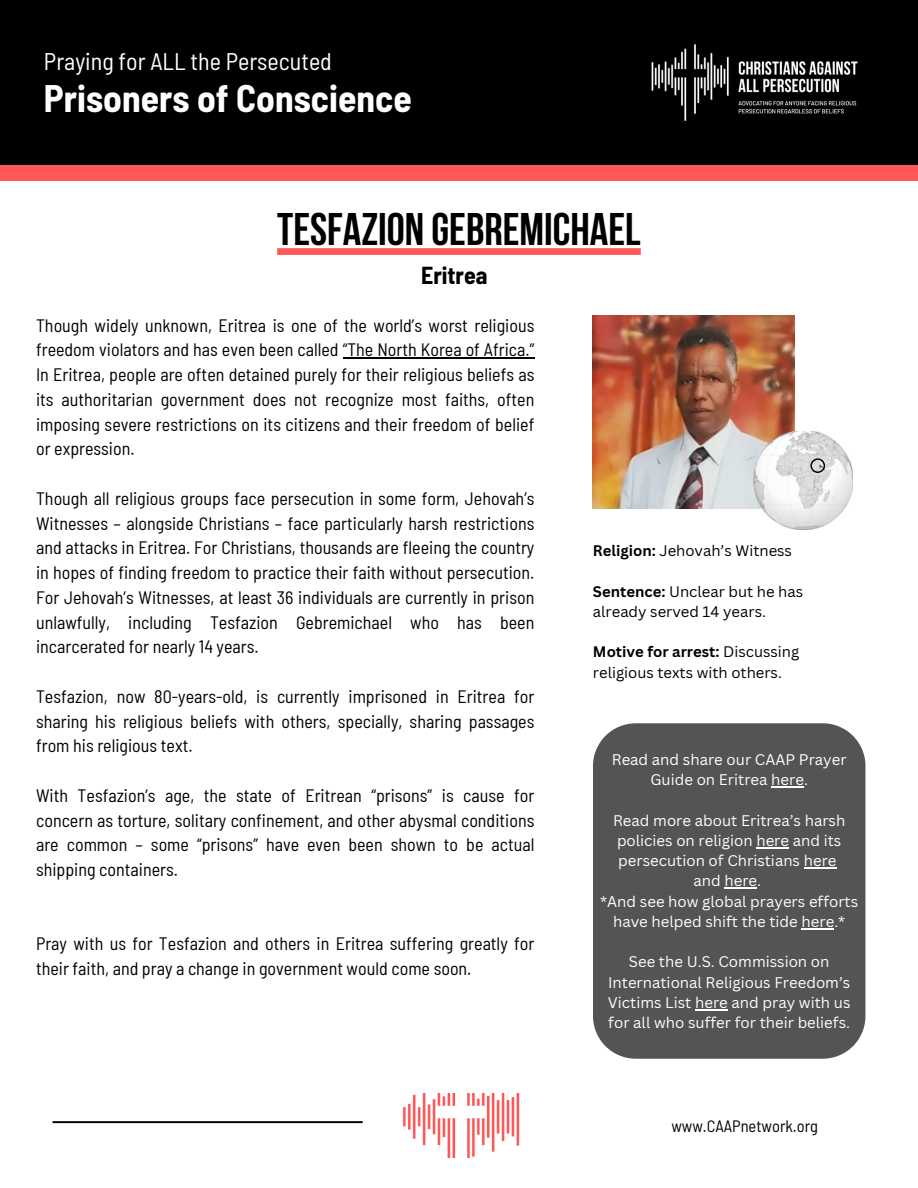
<style>
.page{position:relative;width:918px;height:1188px;background:#fff}
.page>*{position:absolute;margin:0;border:0;box-sizing:border-box;transform-origin:0 0}
.t1{font:700 45.6px "Bebas Neue";color:#000}
.t2{font:700 semi-condensed 37.5px "Barlow";color:#fff}
.t3{font:700 37.5px "Bebas Neue";color:#fff}
.t4{font:semi-condensed 24px "Barlow";color:#fff}
.t5{font:700 semi-condensed 24px "Barlow";color:#000}
.t6{font:semi-condensed 18px/24.8px "Barlow";color:#000;text-align:justify}
.t7{font:semi-condensed 16.5px "Barlow";color:#000}
.t8{font:15px/20.2px "Canva Sans";color:#fff;text-align:center}
.t9{font:14.85px/20.2px "Canva Sans";color:#000}
.s1{font-weight:700}
</style>
<div class="page">
<hr style="left:53px;top:1121px;width:310px;height:2px;background:#000">
<img style="left:402px;top:1093px;width:118px;height:65px">
<div style="left:277px;top:248px;width:364px;height:7px;background:#ff5757"></div>
<div style="left:0;top:41px;width:918px;height:140px;background:#ff5757"></div>
<div style="left:0;top:0;width:918px;height:164px;background:#000"></div>
<img style="left:651px;top:44px;width:207px;height:77px">
<div style="left:593px;top:723px;width:272px;height:336px;background:#545454"></div>
<hr style="left:771px;top:786px;width:33px;height:1px;background:#fff">
<hr style="left:756px;top:847px;width:33px;height:1px;background:#fff">
<hr style="left:804px;top:867px;width:33px;height:1px;background:#fff">
<hr style="left:724px;top:888px;width:33px;height:1px;background:#fff">
<hr style="left:802px;top:928px;width:32px;height:1px;background:#fff">
<hr style="left:695px;top:1009px;width:33px;height:1px;background:#fff">
<img style="left:593px;top:315px;width:201px;height:194px">
<img style="left:753px;top:431px;width:99px;height:98px">
<hr style="left:343px;top:357px;width:191px;height:2px;background:#000">
<svg style="left:810px;top:458px;width:15px;height:15px"></svg>
<p class="t4" style="left:44px;top:46px;width:289px">Praying for ALL the Persecuted</p>
<p class="t2" style="left:44px;top:74px;width:369px">Prisoners of Conscience</p>
<h2 class="t3" style="left:59px;top:62px;width:184px">FEBRUARY2024</h2>
<p class="t1" style="left:277px;top:211px;width:365px">TESFAZION GEBREMICHAEL</p>
<p class="t5" style="left:421px;top:260px;width:68px">Eritrea</p>
<p class="t6" style="left:36px;top:312px;width:500px">Though widely unknown, Eritrea is one of the world’s worst religious freedom violators and has even been called “The North Korea of Africa.” In Eritrea, people are often detained purely for their religious beliefs as its authoritarian government does not recognize most faiths, often imposing severe restrictions on its citizens and their freedom of belief or expression.</p>
<p class="t6" style="left:36px;top:485px;width:500px">Though all religious groups face persecution in some form, Jehovah’s Witnesses – alongside Christians – face particularly harsh restrictions and attacks in Eritrea. For Christians, thousands are fleeing the country in hopes of finding freedom to practice their faith without persecution.<br>For Jehovah’s Witnesses, at least 36 individuals are currently in prison unlawfully, including Tesfazion Gebremichael who has been incarcerated for nearly 14 years.</p>
<p class="t6" style="left:36px;top:683px;width:500px">Tesfazion, now 80-years-old, is currently imprisoned in Eritrea for sharing his religious beliefs with others, specially, sharing passages from his religious text.</p>
<p class="t6" style="left:36px;top:782px;width:500px">With Tesfazion’s age, the state of Eritrean “prisons” is cause for concern as torture, solitary confinement, and other abysmal conditions are common – some “prisons” have even been shown to be actual shipping containers.</p>
<p class="t6" style="left:36px;top:931px;width:500px">Pray with us for Tesfazion and others in Eritrea suffering greatly for their faith, and pray a change in government would come soon.</p>
<p class="t9" style="left:593px;top:540px;width:201px"><span class="s1">Religion:</span> Jehovah’s Witness</p>
<p class="t9" style="left:593px;top:581px;width:212px"><span class="s1">Sentence:</span> Unclear but he has already served 14 years.</p>
<p class="t9" style="left:593px;top:641px;width:208px"><span class="s1">Motive for arrest:</span> Discussing religious texts with others.</p>
<h1 class="t8" style="left:612px;top:749px;width:236px">Read and share our CAAP Prayer<br>Guide on Eritrea here.</h1>
<h3 class="t8" style="left:613px;top:810px;width:234px;text-align:left">Read more about Eritrea’s harsh policies on religion here and its persecution of Christians here</h3>
<h5 class="t8" style="left:694px;top:870px;width:69px">and here.</h5>
<h5 class="t8" style="left:600px;top:891px;width:260px">*And see how global prayers efforts have helped shift the tide here.*</h5>
<h5 class="t8" style="left:608px;top:951px;width:244px">See the U.S. Commission on International Religious Freedom’s Victims List here and pray with us for all who suffer for their beliefs.</h5>
<p class="t7" style="left:671px;top:1116px;width:148px">www.CAAPnetwork.org</p>
</div>
